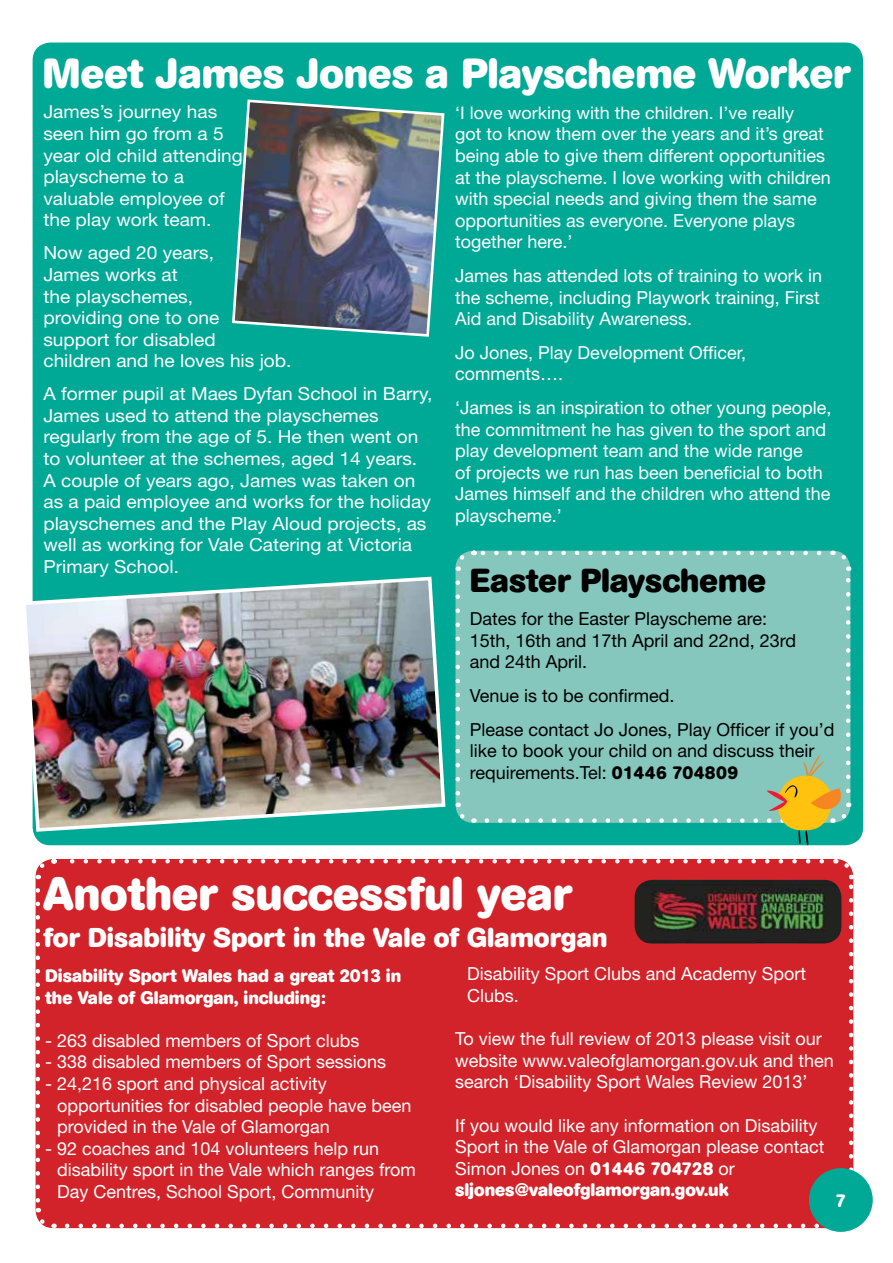
<style>
.page{position:relative;width:893px;height:1263px;background:#fff}
.page>*{position:absolute;margin:0;border:0;box-sizing:border-box;transform-origin:0 0}
.t1{font:700 46.5px "AG Book Rounded";color:#fff}
.t2{font:700 41.85px "AG Book Rounded";color:#fff}
.t3{font:700 33px "AG Book Rounded";color:#000}
.t4{font:700 27px "AG Book Rounded";color:#fff}
.t5{font:18px/21.6px "Helvetica Neue";color:#fff}
.t6{font:18px/21.6px "Helvetica Neue";color:#fff;scale:1.06 1}
.t7{font:18px/21.6px "Helvetica Neue";color:#000}
.t8{font:700 18px/21.6px "AG Book Rounded";color:#fff}
.t9{font:18px "Teacher A";color:#fff}
.t10{font:17.4px "Helvetica Neue";color:#fff;scale:1.04 1}
.s1{font-size:17.4px}
.s2{font-family:"AG Book Rounded";font-weight:700}
.s3{font-family:"VAG Rounded"}
</style>
<div class="page">
<div style="left:33px;top:43px;width:830px;height:802px;background:#00a896;border-radius:18px"></div>
<img style="left:232px;top:99px;width:213px;height:238px">
<img style="left:26px;top:575px;width:420px;height:258px">
<svg style="left:455px;top:583px;width:19px;height:240px;background:#87c9bf"></svg>
<svg style="left:455px;top:551px;width:19px;height:20px"></svg>
<div style="left:36px;top:859px;width:799px;height:369px;background:#d2232a"></div>
<svg style="left:67px;top:1223px;width:758px;height:5px"></svg>
<svg style="left:36px;top:890px;width:19px;height:339px;background:#d53339"></svg>
<svg style="left:835px;top:859px;width:18px;height:311px;background:#d5353b"></svg>
<svg style="left:35px;top:859px;width:787px;height:20px;background:#d43037"></svg>
<img style="left:635px;top:880px;width:206px;height:64px">
<div style="left:809px;top:1168px;width:64px;height:64px;background:#00a896;border-radius:50%"></div>
<svg style="left:480px;top:550px;width:373px;height:295px;background:#7dc4b6"></svg>
<h2 class="t2" style="left:43px;top:49px;width:810px">Meet James Jones a Playscheme Worker</h2>
<p class="t6" style="left:43px;top:101px;width:190px">James’s journey has seen him go from a 5 year old child attending playscheme to a valuable employee of the play work team.</p>
<p class="t6" style="left:43px;top:242px;width:236px">Now aged 20 years,<br>James works at<br>the playschemes,<br>providing one to one<br>support for disabled<br>children and he loves his job.</p>
<p class="t6" style="left:43px;top:383px;width:369px">A former pupil at Maes Dyfan School in Barry, James used to attend the playschemes regularly from the age of 5. He then went on to volunteer at the schemes, aged 14 years.<br>A couple of years ago, James was taken on as a paid employee and works for the holiday playschemes and the Play Aloud projects, as well as working for Vale Catering at Victoria Primary School.</p>
<p class="t10" style="left:455px;top:102px;width:327px">‘I love working with the children. I’ve really</p>
<p class="t5" style="left:455px;top:123px;width:377px"><span class="s1">got to</span> know them over the years and it’s great being able to give them different opportunities at the playscheme. I love working with children with special needs and giving them the same opportunities as everyone. Everyone plays together here.’</p>
<p class="t5" style="left:455px;top:264px;width:369px">James has attended lots of training to work in the scheme, including Playwork training, First<br>Aid and Disability Awareness.</p>
<p class="t5" style="left:455px;top:341px;width:293px">Jo Jones, Play Development Officer, comments….</p>
<p class="t5" style="left:455px;top:396px;width:378px">‘James is an inspiration to other young people, the commitment he has given to the sport and play development team and the wide range<br>of projects we run has been beneficial to both James himself and the children who attend the playscheme.’</p>
<h3 class="t3" style="left:470px;top:561px;width:298px">Easter Playscheme</h3>
<p class="t7" style="left:470px;top:608px;width:328px">Dates for the Easter Playscheme are:<br>15th, 16th and 17th April and 22nd, 23rd and 24th April.</p>
<p class="t7" style="left:470px;top:678px;width:366px;line-height:33.6px">Venue is to be confirmed.<br>Please contact Jo Jones, Play Officer if you’d</p>
<p class="t7" style="left:470px;top:740px;width:346px">like to book your child on and discuss their requirements.Tel: <span class="s2">01446 704809</span></p>
<h1 class="t1" style="left:43px;top:867px;width:530px">Another successful year</h1>
<h3 class="t4" style="left:43px;top:922px;width:566px">for Disability Sport in the Vale of Glamorgan</h3>
<p class="t8" style="left:45px;top:965px;width:358px">Disability Sport Wales had a great 2013 in the Vale of Glamorgan, including:</p>
<p class="t5" style="left:45px;top:1029px;width:316px">- 263 disabled members of Sport clubs</p>
<p class="t5" style="left:45px;top:1051px;width:343px">- 338 disabled members of Sport sessions</p>
<p class="t5" style="left:57px;top:1072px;width:356px;text-indent:-12px">- 24,216 sport and physical activity opportunities for disabled people have been provided in the Vale of Glamorgan</p>
<p class="t5" style="left:57px;top:1137px;width:360px;text-indent:-12px">- 92 coaches and 104 volunteers help run disability sport in the Vale which ranges from<br>Day Centres, School Sport, Community</p>
<p class="t5" style="left:467px;top:963px;width:341px">Disability Sport Clubs and Academy Sport<br>Clubs.</p>
<p class="t5" style="left:455px;top:1028px;width:380px">To view the full review of 2013 please visit our website www.valeofglamorgan.gov.uk and then search ‘Disability Sport Wales Review 2013’</p>
<p class="t5" style="left:455px;top:1114px;width:371px">If you would like any information on Disability<br>Sport in the Vale of Glamorgan please contact<br>Simon Jones on <span class="s2">01446 704728</span> or</p>
<p class="t8" style="left:455px;top:1180px;width:275px">sljones<span class="s3">@</span>valeofglamorgan.gov.uk</p>
<p class="t9" style="left:825px;top:1195px;width:22px">7<sup>7</sup></p>
</div>
